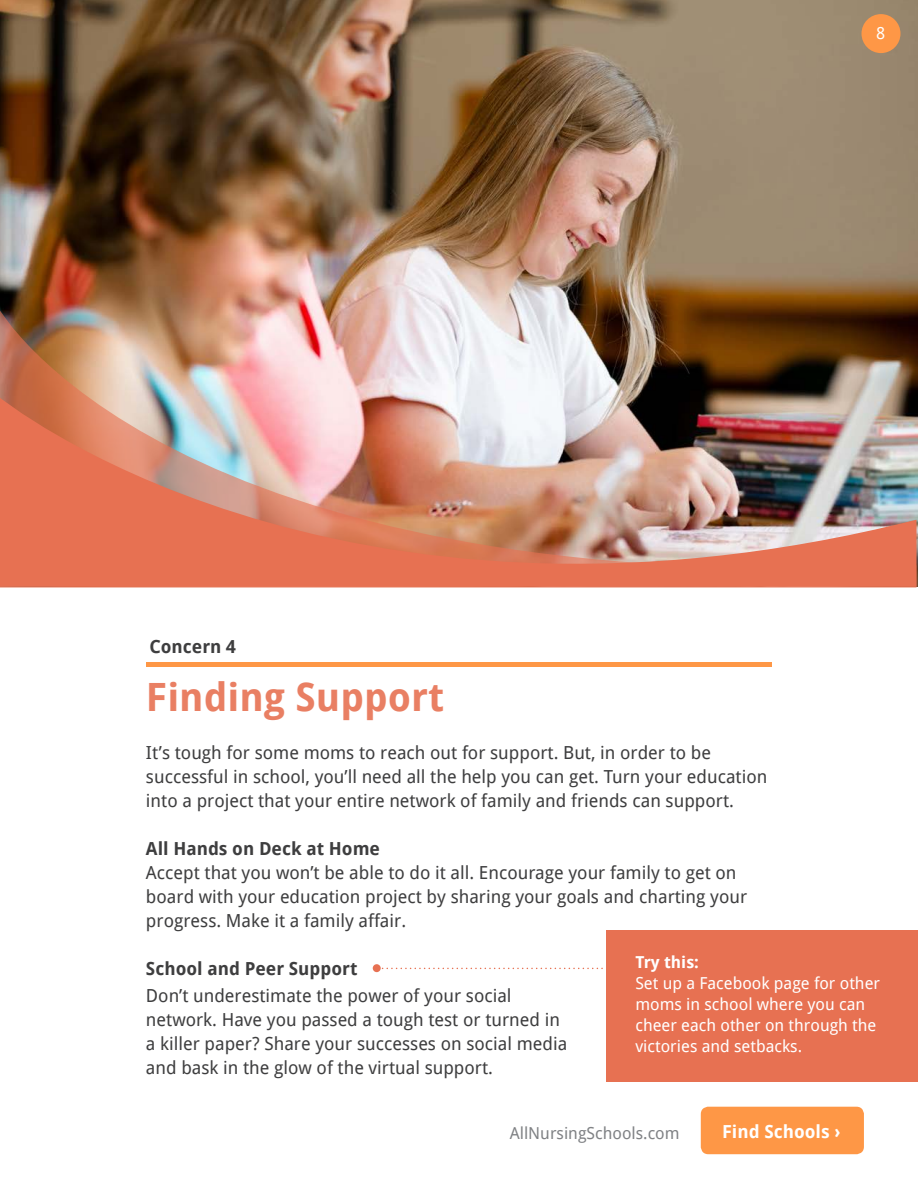
<style>
.page{position:relative;width:918px;height:1188px;background:#fff}
.page>*{position:absolute;margin:0;border:0;box-sizing:border-box;transform-origin:0 0}
.t1{font:700 39px "Droid Sans";color:#e97f63}
.t2{font:18px/24px "Droid Sans";color:#3e3e3f}
.t3{font:700 18px "Droid Sans";color:#3e3e3f}
.t4{font:700 18px "Droid Sans";color:#fff}
.t5{font:16.5px/21px "Droid Sans";color:#fff}
.t6{font:16.5px "Droid Sans";color:#808285}
.s1{font-weight:700}
</style>
<div class="page">
<div style="left:701px;top:1107px;width:163px;height:47px;background:#fe9746;border-radius:8px"></div>
<div style="left:607px;top:931px;width:311px;height:151px;background:#e77152"></div>
<img style="left:0;top:0;width:918px;height:587px">
<svg style="left:381px;top:968px;width:226px;height:1px"></svg>
<div style="left:373px;top:964px;width:8px;height:8px;background:#e77152;border-radius:50%"></div>
<img style="left:0;top:308px;width:916px;height:89px">
<img style="left:0;top:397px;width:916px;height:270px">
<div style="left:861px;top:14px;width:39px;height:39px;background:#fe9746;border-radius:50%"></div>
<p class="t3" style="left:149px;top:636px;width:88px">Concern 4</p>
<p class="t5" style="left:876px;top:23px;width:11px">8</p>
<p class="t1" style="left:146px;top:675px;width:300px">Finding Support</p>
<p class="t2" style="left:146px;top:741px;width:623px">It’s tough for some moms to reach out for support. But, in order to be successful in school, you’ll need all the help you can get. Turn your education into a project that your entire network of family and friends can support.</p>
<p class="t3" style="left:146px;top:838px;width:236px">All Hands on Deck at Home</p>
<p class="t2" style="left:146px;top:861px;width:603px">Accept that you won’t be able to do it all. Encourage your family to get on board with your education project by sharing your goals and charting your progress. Make it a family affair.</p>
<p class="t3" style="left:146px;top:958px;width:213px">School and Peer Support</p>
<p class="t5" style="left:635px;top:952px;width:246px"><span class="s1">Try this:<br></span>Set up a Facebook page for other moms in school where you can cheer each other on through the victories and setbacks.</p>
<p class="t2" style="left:146px;top:984px;width:423px">Don’t underestimate the power of your social network. Have you passed a tough test or turned in a killer paper? Share your successes on social media and bask in the glow of the virtual support.</p>
<p class="t6" style="left:510px;top:1124px;width:171px">AllNursingSchools.com</p>
<p class="t4" style="left:722px;top:1121px;width:120px">Find Schools ›</p>
</div>
